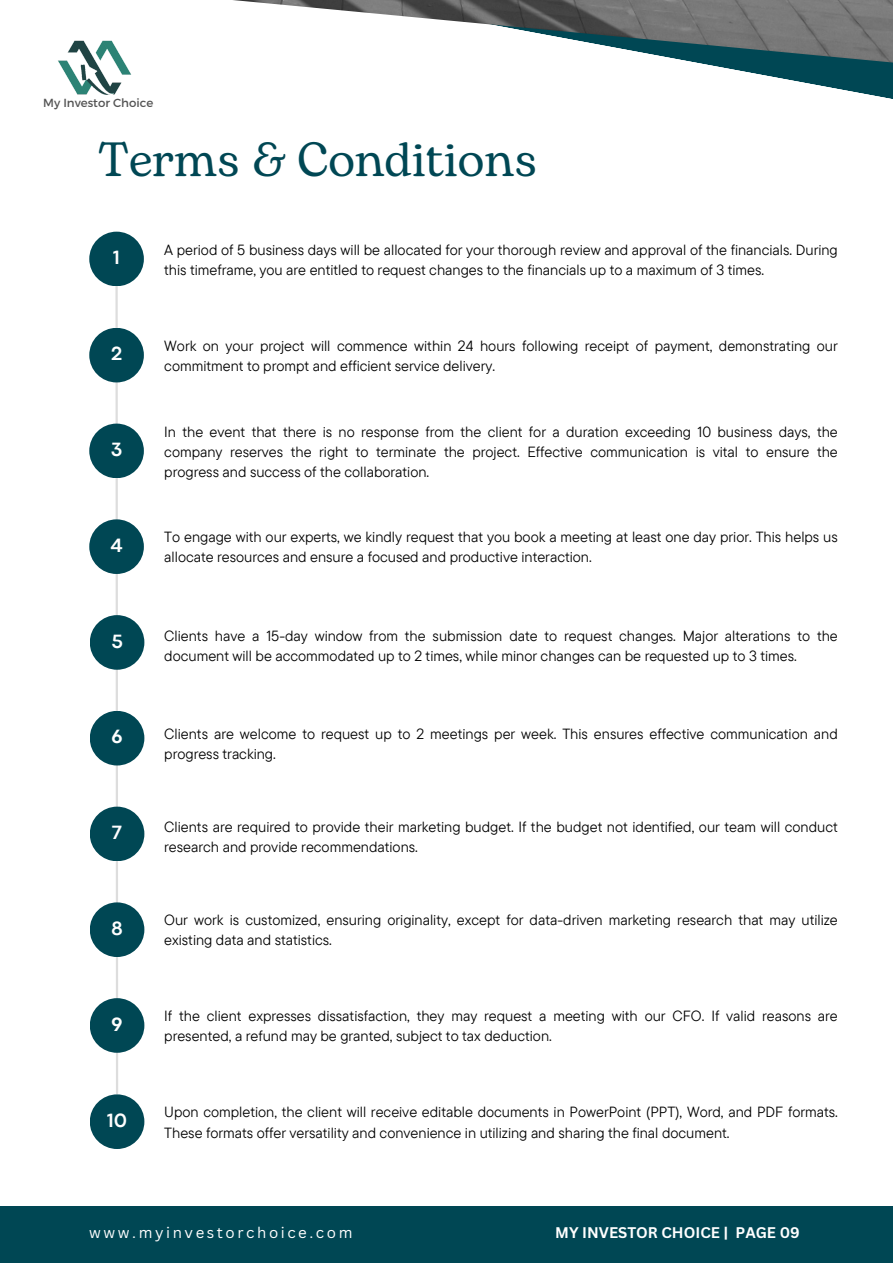
<style>
.page{position:relative;width:893px;height:1264px;background:#fff}
.page>*{position:absolute;margin:0;border:0;box-sizing:border-box;transform-origin:0 0}
.t1{font:48px "Bogart";color:#004754}
.t2{font:700 20.1px "Codec Pro";color:#fff}
.t3{font:15px "Canva Sans";letter-spacing:.17em;color:#fff}
.t4{font:700 15px "Canva Sans";color:#fff}
.t5{font:14.7px/20.1px "TT Commons Pro";color:#000}
.t6{font:11.7px "Montserrat";color:#545454}
</style>
<div class="page">
<svg style="left:114px;top:286px;width:5px;height:808px"></svg>
<div style="left:89px;top:232px;width:55px;height:54px;background:#004754;border-radius:50%"></div>
<div style="left:89px;top:328px;width:55px;height:54px;background:#004754;border-radius:50%"></div>
<div style="left:89px;top:423px;width:55px;height:55px;background:#004754;border-radius:50%"></div>
<div style="left:89px;top:519px;width:55px;height:55px;background:#004754;border-radius:50%"></div>
<div style="left:90px;top:615px;width:54px;height:54px;background:#004754;border-radius:50%"></div>
<div style="left:0;top:1205px;width:892px;height:57px;background:#004754"></div>
<div style="left:90px;top:711px;width:54px;height:54px;background:#004754;border-radius:50%"></div>
<div style="left:90px;top:806px;width:54px;height:55px;background:#004754;border-radius:50%"></div>
<div style="left:90px;top:902px;width:54px;height:55px;background:#004754;border-radius:50%"></div>
<div style="left:90px;top:998px;width:54px;height:54px;background:#004754;border-radius:50%"></div>
<div style="left:90px;top:1094px;width:54px;height:54px;background:#004754;border-radius:50%"></div>
<svg style="left:726px;top:68px;width:166px;height:31px"></svg>
<img style="left:233px;top:0;width:659px;height:68px">
<img style="left:58px;top:40px;width:74px;height:55px">
<p class="t6" style="left:43px;top:95px;width:112px">My Investor Choice</p>
<p class="t1" style="left:98px;top:125px;width:440px">Terms &amp; Conditions</p>
<p class="t2" style="left:113px;top:250px;width:8px">1</p>
<p class="t5" style="left:164px;top:239px;width:675px">A period of 5 business days will be allocated for your thorough review and approval of the financials. During this timeframe, you are entitled to request changes to the financials up to a maximum of 3 times.</p>
<p class="t2" style="left:111px;top:346px;width:13px">2</p>
<p class="t2" style="left:111px;top:442px;width:12px">3</p>
<p class="t2" style="left:111px;top:538px;width:13px">4</p>
<p class="t2" style="left:111px;top:634px;width:13px">5</p>
<p class="t5" style="left:164px;top:335px;width:675px">Work on your project will commence within 24 hours following receipt of payment, demonstrating our commitment to prompt and efficient service delivery.</p>
<p class="t5" style="left:164px;top:421px;width:675px;text-align:justify">In the event that there is no response from the client for a duration exceeding 10 business days, the company reserves the right to terminate the project. Effective communication is vital to ensure the progress and success of the collaboration.</p>
<p class="t5" style="left:164px;top:527px;width:675px">To engage with our experts, we kindly request that you book a meeting at least one day prior. This helps us allocate resources and ensure a focused and productive interaction.</p>
<p class="t5" style="left:164px;top:625px;width:675px">Clients have a 15-day window from the submission date to request changes. Major alterations to the document will be accommodated up to 2 times, while minor changes can be requested up to 3 times.</p>
<p class="t2" style="left:111px;top:729px;width:13px">6</p>
<p class="t5" style="left:164px;top:723px;width:675px">Clients are welcome to request up to 2 meetings per week. This ensures effective communication and progress tracking.</p>
<p class="t2" style="left:112px;top:825px;width:12px">7</p>
<p class="t5" style="left:164px;top:816px;width:675px">Clients are required to provide their marketing budget. If the budget not identified, our team will conduct research and provide recommendations.</p>
<p class="t2" style="left:111px;top:921px;width:13px">8</p>
<p class="t5" style="left:164px;top:909px;width:675px">Our work is customized, ensuring originality, except for data-driven marketing research that may utilize existing data and statistics.</p>
<p class="t2" style="left:111px;top:1016px;width:13px">9</p>
<p class="t5" style="left:164px;top:1005px;width:675px">If the client expresses dissatisfaction, they may request a meeting with our CFO. If valid reasons are presented, a refund may be granted, subject to tax deduction.</p>
<p class="t2" style="left:107px;top:1113px;width:21px">10</p>
<p class="t5" style="left:164px;top:1101px;width:675px">Upon completion, the client will receive editable documents in PowerPoint (PPT), Word, and PDF formats.<br>These formats offer versatility and convenience in utilizing and sharing the final document.</p>
<p class="t3" style="left:89px;top:1222px;width:265px">www.myinvestorchoice.com</p>
<p class="t4" style="left:555px;top:1221px;width:246px">MY INVESTOR CHOICE | PAGE 09</p>
</div>
